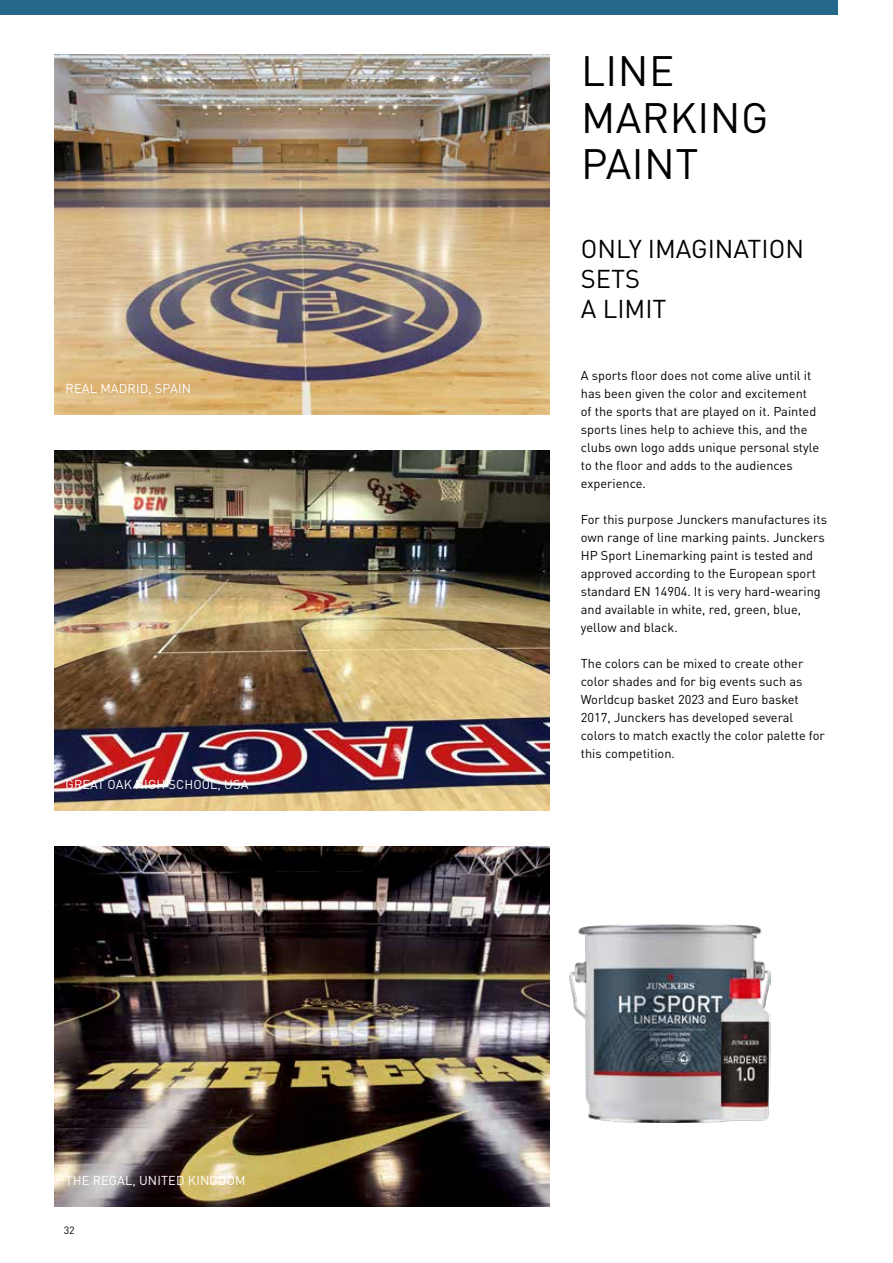
<style>
.page{position:relative;width:893px;height:1263px;background:#fff}
.page>*{position:absolute;margin:0;border:0;box-sizing:border-box;transform-origin:0 0}
.t1{font:42px/46.5px "DIN Pro";letter-spacing:.01em;color:#000}
.t2{font:25.5px/30px "DIN Pro";color:#000}
.t3{font:12.75px/18px "DIN Pro";color:#000}
.t4{font:12.75px "DIN Pro";letter-spacing:.01em;color:#fff}
.t5{font:10.5px "DIN Pro";color:#000}
</style>
<div class="page">
<img style="left:54px;top:846px;width:495px;height:360px">
<img style="left:54px;top:54px;width:495px;height:360px">
<img style="left:54px;top:451px;width:495px;height:359px">
<img style="left:570px;top:925px;width:200px;height:197px">
<div style="left:0;top:0;width:838px;height:15px;background:#24688b"></div>
<p class="t4" style="left:66px;top:379px;width:127px">REAL MADRID, SPAIN</p>
<p class="t4" style="left:66px;top:775px;width:184px">GREAT OAK HIGH SCHOOL, USA</p>
<p class="t4" style="left:66px;top:1171px;width:181px">THE REGAL, UNITED KINGDOM</p>
<p class="t5" style="left:64px;top:1222px;width:12px">32</p>
<h1 class="t1" style="left:581px;top:45px;width:189px">LINE<br>MARKING<br>PAINT</h1>
<h2 class="t2" style="left:581px;top:232px;width:225px">ONLY IMAGINATION<br>SETS<br>A LIMIT</h2>
<p class="t3" style="left:581px;top:365px;width:240px">A sports floor does not come alive until it has been given the color and excitement of the sports that are played on it. Painted sports lines help to achieve this, and the clubs own logo adds unique personal style to the floor and adds to the audiences experience.</p>
<p class="t3" style="left:581px;top:509px;width:248px">For this purpose Junckers manufactures its own range of line marking paints. Junckers HP Sport Linemarking paint is tested and approved according to the European sport standard EN 14904. It is very hard-wearing and available in white, red, green, blue, yellow and black.</p>
<p class="t3" style="left:581px;top:653px;width:246px">The colors can be mixed to create other color shades and for big events such as Worldcup basket 2023 and Euro basket 2017, Junckers has developed several colors to match exactly the color palette for this competition.</p>
</div>
